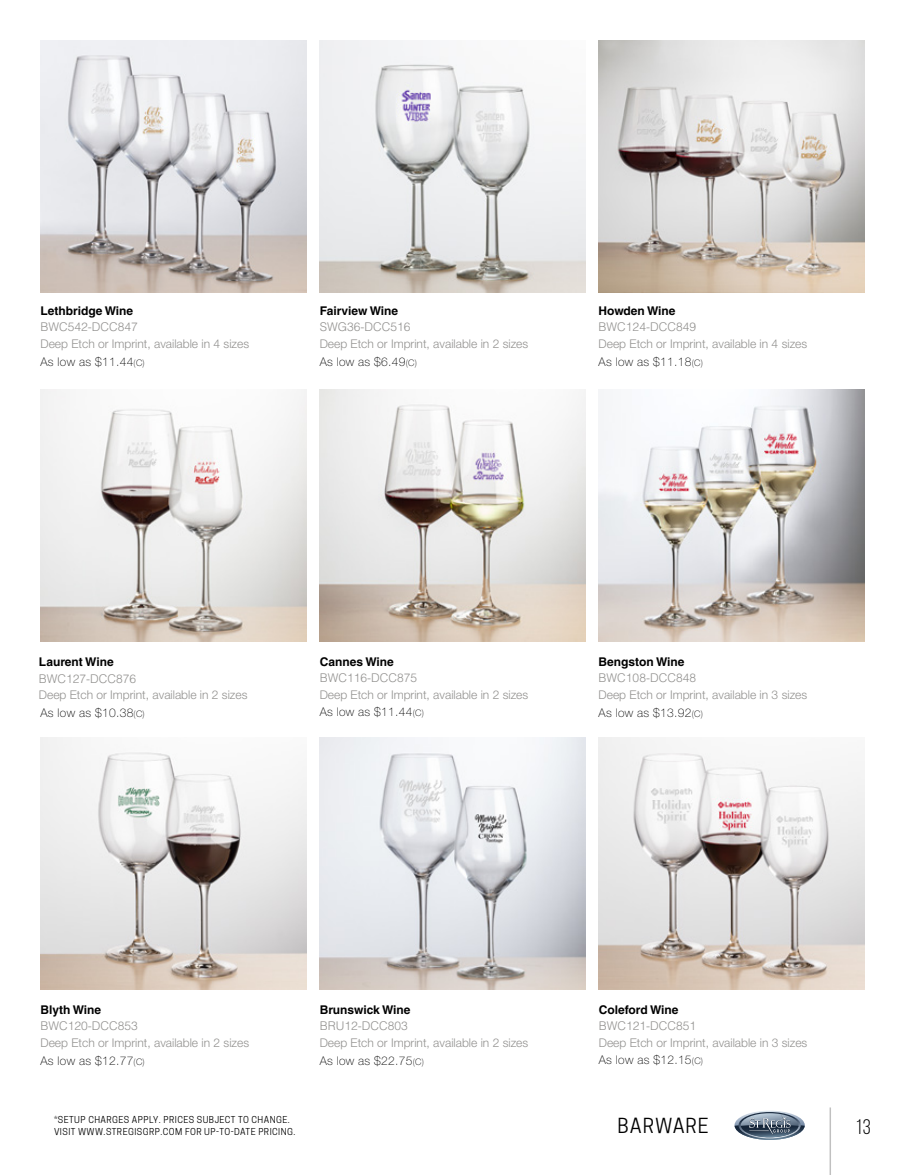
<style>
.page{position:relative;width:905px;height:1175px;background:#fff}
.page>*{position:absolute;margin:0;border:0;box-sizing:border-box;transform-origin:0 0}
.t1{font:21px "Bebas Neue";color:#000}
.t2{font:19.5px "Cooper Hewitt";letter-spacing:.05em;color:#000}
.t3{font:300 12px "Helvetica Neue LT Std";color:#939290}
.t4{font:100 12px "Helvetica Neue LT Std";letter-spacing:.025em;color:#000}
.t5{font:300 12px "Helvetica LT Std";color:#939290}
.t6{font:700 12px "Helvetica LT Std";color:#000}
.t7{font:9px/12px "Cooper Hewitt";letter-spacing:.05em;color:#000}
.s1{font-size:9px}
</style>
<div class="page">
<img style="left:40px;top:40px;width:266px;height:252px">
<img style="left:40px;top:390px;width:266px;height:251px">
<img style="left:40px;top:738px;width:266px;height:251px">
<img style="left:598px;top:738px;width:266px;height:251px">
<img style="left:320px;top:40px;width:265px;height:252px">
<img style="left:320px;top:738px;width:265px;height:251px">
<img style="left:599px;top:40px;width:265px;height:252px">
<img style="left:599px;top:390px;width:265px;height:251px">
<img style="left:320px;top:390px;width:265px;height:251px">
<hr style="left:829px;top:1107px;width:2px;height:67px;background:#000">
<svg style="left:734px;top:1110px;width:70px;height:29px"></svg>
<p class="t6" style="left:40px;top:303px;width:94px">Lethbridge Wine</p>
<p class="t5" style="left:40px;top:319px;width:99px">BWC542-DCC847</p>
<p class="t3" style="left:40px;top:336px;width:210px">Deep Etch or Imprint, available in 4 sizes</p>
<p class="t4" style="left:40px;top:355px;width:106px">As low as $11.44<span class="s1">(C)</span></p>
<p class="t6" style="left:319px;top:303px;width:80px">Fairview Wine</p>
<p class="t5" style="left:319px;top:319px;width:92px">SWG36-DCC516</p>
<p class="t3" style="left:319px;top:336px;width:210px">Deep Etch or Imprint, available in 2 sizes</p>
<p class="t4" style="left:320px;top:355px;width:99px">As low as $6.49<span class="s1">(C)</span></p>
<p class="t6" style="left:598px;top:303px;width:78px">Howden Wine</p>
<p class="t5" style="left:598px;top:319px;width:99px">BWC124-DCC849</p>
<p class="t3" style="left:598px;top:336px;width:210px">Deep Etch or Imprint, available in 4 sizes</p>
<p class="t4" style="left:598px;top:355px;width:106px">As low as $11.18<span class="s1">(C)</span></p>
<p class="t6" style="left:39px;top:655px;width:76px">Laurent Wine</p>
<p class="t5" style="left:39px;top:671px;width:99px">BWC127-DCC876</p>
<p class="t3" style="left:39px;top:687px;width:210px">Deep Etch or Imprint, available in 2 sizes</p>
<p class="t4" style="left:40px;top:706px;width:106px">As low as $10.38<span class="s1">(C)</span></p>
<p class="t6" style="left:319px;top:654px;width:76px">Cannes Wine</p>
<p class="t5" style="left:319px;top:670px;width:99px">BWC116-DCC875</p>
<p class="t3" style="left:319px;top:687px;width:210px">Deep Etch or Imprint, available in 2 sizes</p>
<p class="t4" style="left:320px;top:704px;width:106px">As low as $11.44<span class="s1">(C)</span></p>
<p class="t6" style="left:598px;top:654px;width:87px">Bengston Wine</p>
<p class="t5" style="left:598px;top:670px;width:99px">BWC108-DCC848</p>
<p class="t3" style="left:598px;top:687px;width:210px">Deep Etch or Imprint, available in 3 sizes</p>
<p class="t4" style="left:598px;top:706px;width:106px">As low as $13.92<span class="s1">(C)</span></p>
<p class="t6" style="left:40px;top:1002px;width:62px">Blyth Wine</p>
<p class="t5" style="left:40px;top:1018px;width:99px">BWC120-DCC853</p>
<p class="t3" style="left:40px;top:1035px;width:210px">Deep Etch or Imprint, available in 2 sizes</p>
<p class="t6" style="left:319px;top:1002px;width:92px">Brunswick Wine</p>
<p class="t5" style="left:319px;top:1018px;width:90px">BRU12-DCC803</p>
<p class="t3" style="left:319px;top:1035px;width:210px">Deep Etch or Imprint, available in 2 sizes</p>
<p class="t6" style="left:598px;top:1002px;width:81px">Coleford Wine</p>
<p class="t5" style="left:598px;top:1018px;width:99px">BWC121-DCC851</p>
<p class="t3" style="left:598px;top:1035px;width:210px">Deep Etch or Imprint, available in 3 sizes</p>
<p class="t4" style="left:40px;top:1053px;width:106px">As low as $12.77<span class="s1">(C)</span></p>
<p class="t4" style="left:599px;top:1052px;width:106px">As low as $12.15<span class="s1">(C)</span></p>
<p class="t4" style="left:320px;top:1053px;width:106px">As low as $22.75<span class="s1">(C)</span></p>
<p class="t7" style="left:54px;top:1113px;width:243px">*SETUP CHARGES APPLY. PRICES SUBJECT TO CHANGE.<br>VISIT WWW.STREGISGRP.COM FOR UP-TO-DATE PRICING.</p>
<h2 class="t2" style="left:617px;top:1113px;width:93px">BARWARE</h2>
<h1 class="t1" style="left:855px;top:1116px;width:16px">13</h1>
</div>
